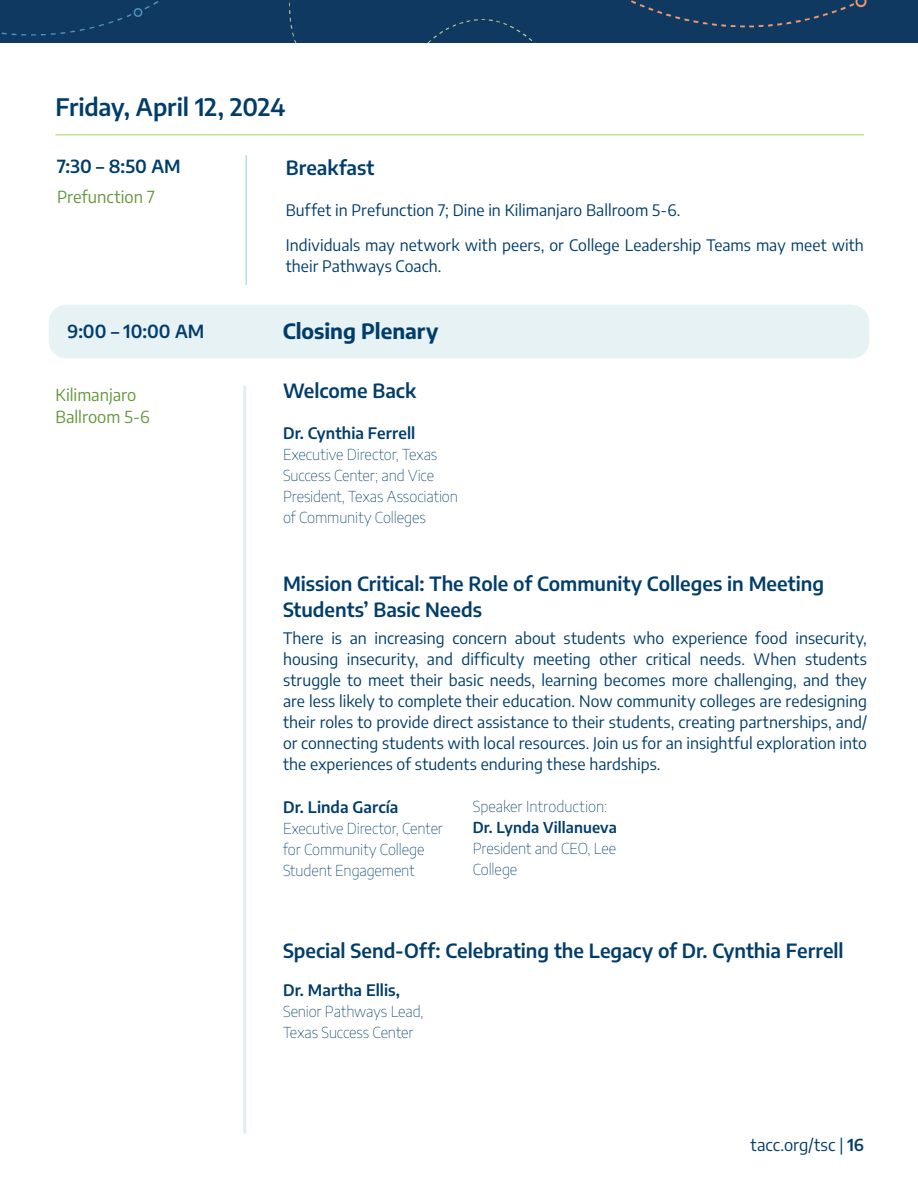
<style>
.page{position:relative;width:918px;height:1188px;background:#fff}
.page>*{position:absolute;margin:0;border:0;box-sizing:border-box;transform-origin:0 0}
.t1{font:600 24px "Encode Sans";letter-spacing:-.005em;color:#003d6a}
.t2{font:700 21px "Encode Sans";color:#003d6a}
.Agenda_Item{font:600 19.5px/25.5px "Encode Sans";color:#003d6a}
.Agenda_Body{font:600 19.5px "Encode Sans";letter-spacing:.005em;color:#003d6a}
.Agenda_Time{font:600 18px "Encode Sans";color:#003d6a}
.Room_Name{font:16.5px/22.5px "Encode Sans";color:#65973b}
.t3{font:16.5px "Encode Sans";color:#003d6a}
.Agenda_Time-2{font:16.5px "Encode Sans";letter-spacing:.005em;color:#65973b}
.Agenda_Body-2{font:15.75px/21px "Encode Sans";letter-spacing:.005em;color:#003d6a}
.Speaker_Names{font:600 15.75px "Encode Sans";letter-spacing:.005em;color:#003d6a}
.Speaker_Bio{font:100 15px/21px "Encode Sans";letter-spacing:-.005em;color:#003d6a}
.s1{font-weight:600}
</style>
<div class="page">
<div style="left:0;top:0;width:918px;height:42px;background:#103961"></div>
<hr style="left:56px;top:134px;width:808px;height:1px;background:#c7df8e">
<hr style="left:245px;top:155px;width:2px;height:130px;background:#bbdbe4">
<div style="left:49px;top:305px;width:820px;height:54px;background:#e7f2f5;border-radius:18px"></div>
<hr style="left:243px;top:387px;width:3px;height:745px;background:#bbdbe4">
<h2 class="t1" style="left:56px;top:91px;width:231px">Friday, April 12, 2024</h2>
<p class="Agenda_Time" style="left:57px;top:154px;width:125px">7:30 – 8:50 AM</p>
<p class="Agenda_Time-2" style="left:57px;top:185px;width:99px">Prefunction 7</p>
<p class="Agenda_Body" style="left:286px;top:154px;width:90px">Breakfast</p>
<p class="Agenda_Body-2" style="left:286px;top:199px;width:396px">Buffet in Prefunction 7; Dine in Kilimanjaro Ballroom 5-6.</p>
<p class="Agenda_Body-2" style="left:286px;top:234px;width:580px">Individuals may network with peers, or College Leadership Teams may meet with their Pathways Coach.</p>
<p class="Agenda_Time" style="left:68px;top:319px;width:139px">9:00 – 10:00 AM</p>
<h3 class="t2" style="left:283px;top:317px;width:157px">Closing Plenary</h3>
<p class="Agenda_Item" style="left:283px;top:377px;width:135px">Welcome Back</p>
<p class="Room_Name" style="left:56px;top:383px;width:96px">Kilimanjaro<br>Ballroom 5-6</p>
<p class="Speaker_Names" style="left:283px;top:422px;width:134px">Dr. Cynthia Ferrell</p>
<p class="Speaker_Bio" style="left:283px;top:443px;width:176px">Executive Director, Texas<br>Success Center; and Vice<br>President, Texas Association of Community Colleges</p>
<p class="Agenda_Item" style="left:283px;top:570px;width:542px">Mission Critical: The Role of Community Colleges in Meeting<br>Students’ Basic Needs</p>
<p class="Agenda_Body-2" style="left:283px;top:627px;width:585px;text-align:justify">There is an increasing concern about students who experience food insecurity, housing insecurity, and difficulty meeting other critical needs. When students struggle to meet their basic needs, learning becomes more challenging, and they are less likely to complete their education. Now community colleges are redesigning their roles to provide direct assistance to their students, creating partnerships, and/ or connecting students with local resources. Join us for an insightful exploration into the experiences of students enduring these hardships.</p>
<p class="Speaker_Names" style="left:283px;top:796px;width:117px">Dr. Linda García</p>
<p class="Speaker_Bio" style="left:283px;top:817px;width:161px">Executive Director, Center for Community College<br>Student Engagement</p>
<p class="Speaker_Bio" style="left:473px;top:795px;width:136px">Speaker Introduction:</p>
<p class="Speaker_Bio" style="left:473px;top:816px;width:146px;text-align:justify"><span class="s1">Dr. Lynda Villanueva </span>President and CEO, Lee College</p>
<p class="Agenda_Item" style="left:283px;top:937px;width:562px">Special Send-Off: Celebrating the Legacy of Dr. Cynthia Ferrell</p>
<p class="Speaker_Names" style="left:283px;top:979px;width:119px">Dr. Martha Ellis,</p>
<p class="Speaker_Bio" style="left:283px;top:1000px;width:142px">Senior Pathways Lead,<br>Texas Success Center</p>
<p class="t3" style="left:751px;top:1134px;width:115px">tacc.org/tsc | <span class="s1">16</span></p>
</div>
